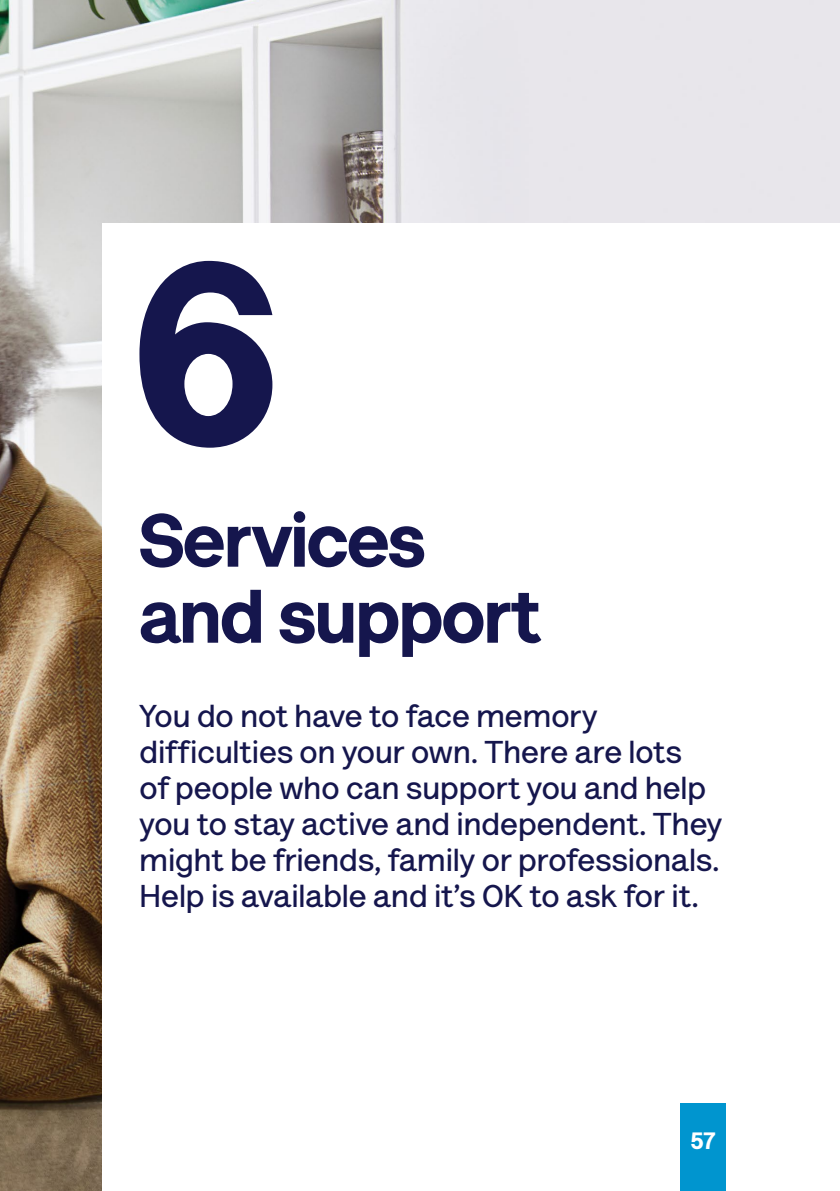
<style>
.page{position:relative;width:840px;height:1191px;background:#fff}
.page>*{position:absolute;margin:0;border:0;box-sizing:border-box;transform-origin:0 0}
.t1{font:900 76px/76px "AS Lettera Text";letter-spacing:-.015em;color:#15164d}
.Body_text{font:700 32px/36px "AS Lettera Text";color:#15164d}
.t2{font:900 24px "AS Lettera Text";color:#fff}
</style>
<div class="page">
<img style="left:0;top:0;width:839px;height:1191px">
<div style="left:102px;top:223px;width:737px;height:968px;background:#fff"></div>
<div style="left:680px;top:1103px;width:45px;height:88px;background:#0095cf"></div>
<svg style="left:139px;top:261px;width:133px;height:187px"></svg>
<p class="t1" style="left:139px;top:496px;width:401px">Services and support</p>
<p class="Body_text" style="left:139px;top:695px;width:584px">You do not have to face memory difficulties on your own. There are lots<br>of people who can support you and help you to stay active and independent. They might be friends, family or professionals.<br>Help is available and it’s OK to ask for it.</p>
<p class="t2" style="left:690px;top:1120px;width:27px">57</p>
</div>
